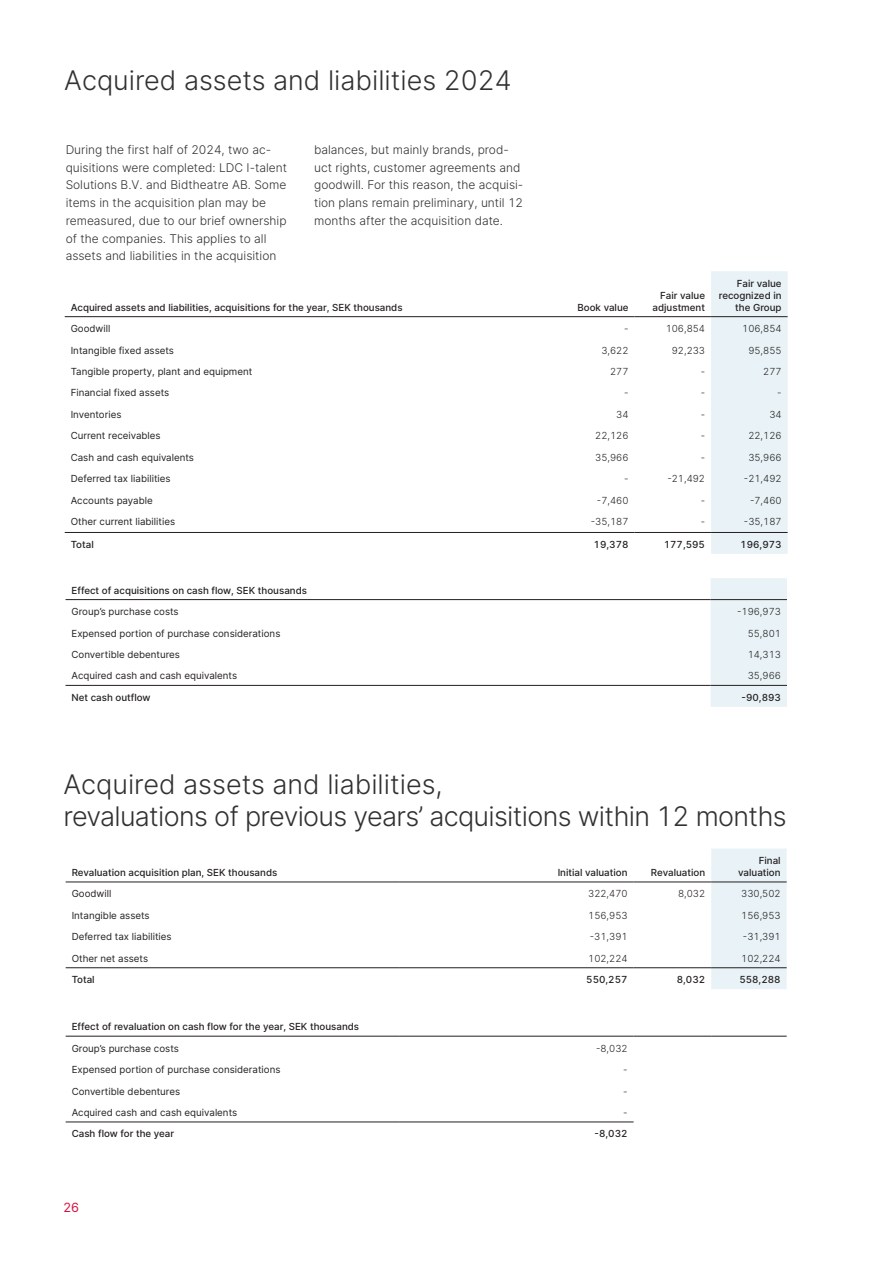
<style>
.page{position:relative;width:893px;height:1263px;background:#fff}
.page>*{position:absolute;margin:0;border:0;box-sizing:border-box;transform-origin:0 0}
.t1{font:300 27px/32.4px "Inter";letter-spacing:-.015em;color:#313132}
.t2{font:12.75px "Inter";color:#d7123e}
.Bread{font:300 12px/17.7px "Inter";color:#313132}
.Table_Text_Left{font:9.75px "Inter";color:#231f20}
.Table_Text_Left_fet{font:500 9.75px "Inter";color:#231f20}
.Siffror_normal{font:300 9.75px "Inter";color:#231f20}
.Table_Inter_Regular_Right{font:500 9.75px/12px "Inter";color:#231f20;text-align:right}
</style>
<div class="page">
<div style="left:711px;top:271px;width:77px;height:283px;background:#e9f3f7"></div>
<hr style="left:65px;top:316px;width:493px;height:1px;background:#231f20">
<hr style="left:558px;top:316px;width:76px;height:1px;background:#231f20">
<hr style="left:634px;top:316px;width:77px;height:1px;background:#231f20">
<hr style="left:711px;top:316px;width:77px;height:1px;background:#231f20">
<hr style="left:65px;top:532px;width:493px;height:1px;background:#231f20">
<hr style="left:558px;top:532px;width:76px;height:1px;background:#231f20">
<hr style="left:634px;top:532px;width:77px;height:1px;background:#231f20">
<hr style="left:711px;top:532px;width:77px;height:1px;background:#231f20">
<div style="left:711px;top:578px;width:76px;height:129px;background:#e9f3f7"></div>
<hr style="left:66px;top:599px;width:645px;height:1px;background:#231f20">
<hr style="left:711px;top:599px;width:76px;height:1px;background:#231f20">
<hr style="left:66px;top:685px;width:645px;height:1px;background:#231f20">
<hr style="left:711px;top:685px;width:76px;height:1px;background:#231f20">
<div style="left:711px;top:848px;width:76px;height:141px;background:#e9f3f7"></div>
<hr style="left:400px;top:882px;width:234px;height:1px;background:#231f20">
<hr style="left:634px;top:882px;width:77px;height:1px;background:#231f20">
<hr style="left:711px;top:882px;width:76px;height:1px;background:#231f20">
<hr style="left:66px;top:882px;width:334px;height:1px;background:#231f20">
<hr style="left:66px;top:967px;width:334px;height:1px;background:#231f20">
<hr style="left:400px;top:967px;width:234px;height:1px;background:#231f20">
<hr style="left:634px;top:967px;width:77px;height:1px;background:#231f20">
<hr style="left:711px;top:967px;width:76px;height:1px;background:#231f20">
<hr style="left:66px;top:1036px;width:334px;height:1px;background:#231f20">
<hr style="left:400px;top:1036px;width:234px;height:1px;background:#231f20">
<hr style="left:634px;top:1036px;width:77px;height:1px;background:#231f20">
<hr style="left:711px;top:1036px;width:76px;height:1px;background:#231f20">
<hr style="left:66px;top:1122px;width:334px;height:1px;background:#231f20">
<hr style="left:400px;top:1122px;width:234px;height:1px;background:#231f20">
<h2 class="t1" style="left:64px;top:64px;width:449px">Acquired assets and liabilities 2024</h2>
<p class="Bread" style="left:66px;top:141px;width:223px">During the first half of 2024, two ac&shy;quisitions were completed: LDC I-talent Solutions B.V. and Bidtheatre AB. Some items in the acquisition plan may be remeasured, due to our brief ownership of the companies. This applies to all assets and liabilities in the acquisition</p>
<p class="Bread" style="left:314px;top:141px;width:211px">balances, but mainly brands, prod&shy;uct rights, customer agreements and goodwill. For this reason, the acquisi&shy;tion plans remain preliminary, until 12 months after the acquisition date.</p>
<p class="Table_Text_Left_fet" style="left:71px;top:300px;width:333px">Acquired assets and liabilities, acquisitions for the year, SEK thousands</p>
<p class="Table_Inter_Regular_Right" style="left:577px;top:301px;width:52px">Book value</p>
<p class="Table_Inter_Regular_Right" style="left:653px;top:289px;width:54px">Fair value adjustment</p>
<p class="Table_Inter_Regular_Right" style="left:719px;top:277px;width:64px">Fair value recognized in the Group</p>
<p class="Table_Text_Left" style="left:71px;top:321px;width:41px">Goodwill</p>
<p class="Siffror_normal" style="left:624px;top:322px;width:6px">-</p>
<p class="Siffror_normal" style="left:666px;top:322px;width:41px">106,854</p>
<p class="Siffror_normal" style="left:742px;top:322px;width:41px">106,854</p>
<p class="Table_Text_Left" style="left:71px;top:343px;width:105px">Intangible fixed assets</p>
<p class="Siffror_normal" style="left:601px;top:343px;width:29px">3,622</p>
<p class="Siffror_normal" style="left:672px;top:343px;width:35px">92,233</p>
<p class="Siffror_normal" style="left:748px;top:343px;width:35px">95,855</p>
<p class="Table_Text_Left" style="left:71px;top:364px;width:183px">Tangible property, plant and equipment</p>
<p class="Siffror_normal" style="left:610px;top:365px;width:20px">277</p>
<p class="Siffror_normal" style="left:701px;top:365px;width:6px">-</p>
<p class="Siffror_normal" style="left:763px;top:365px;width:20px">277</p>
<p class="Table_Text_Left" style="left:71px;top:386px;width:100px">Financial fixed assets</p>
<p class="Siffror_normal" style="left:624px;top:386px;width:6px">-</p>
<p class="Siffror_normal" style="left:701px;top:386px;width:6px">-</p>
<p class="Siffror_normal" style="left:777px;top:386px;width:6px">-</p>
<p class="Table_Text_Left" style="left:71px;top:407px;width:52px">Inventories</p>
<p class="Siffror_normal" style="left:616px;top:407px;width:14px">34</p>
<p class="Siffror_normal" style="left:701px;top:407px;width:6px">-</p>
<p class="Siffror_normal" style="left:769px;top:407px;width:14px">34</p>
<p class="Table_Text_Left" style="left:71px;top:429px;width:91px">Current receivables</p>
<p class="Siffror_normal" style="left:595px;top:429px;width:35px">22,126</p>
<p class="Siffror_normal" style="left:701px;top:429px;width:6px">-</p>
<p class="Siffror_normal" style="left:748px;top:429px;width:35px">22,126</p>
<p class="Table_Text_Left" style="left:71px;top:450px;width:125px">Cash and cash equivalents</p>
<p class="Siffror_normal" style="left:595px;top:450px;width:35px">35,966</p>
<p class="Siffror_normal" style="left:701px;top:450px;width:6px">-</p>
<p class="Siffror_normal" style="left:748px;top:450px;width:35px">35,966</p>
<p class="Table_Text_Left" style="left:71px;top:472px;width:102px">Deferred tax liabilities</p>
<p class="Siffror_normal" style="left:624px;top:472px;width:6px">-</p>
<p class="Siffror_normal" style="left:667px;top:472px;width:39px">-21,492</p>
<p class="Siffror_normal" style="left:744px;top:472px;width:39px">-21,492</p>
<p class="Table_Text_Left" style="left:71px;top:493px;width:83px">Accounts payable</p>
<p class="Siffror_normal" style="left:597px;top:493px;width:33px">-7,460</p>
<p class="Siffror_normal" style="left:701px;top:493px;width:6px">-</p>
<p class="Siffror_normal" style="left:750px;top:493px;width:33px">-7,460</p>
<p class="Table_Text_Left" style="left:71px;top:514px;width:106px">Other current liabilities</p>
<p class="Siffror_normal" style="left:591px;top:515px;width:39px">-35,187</p>
<p class="Siffror_normal" style="left:701px;top:515px;width:6px">-</p>
<p class="Siffror_normal" style="left:744px;top:515px;width:39px">-35,187</p>
<p class="Table_Text_Left_fet" style="left:71px;top:537px;width:25px">Total</p>
<p class="Table_Inter_Regular_Right" style="left:594px;top:538px;width:36px">19,378</p>
<p class="Table_Inter_Regular_Right" style="left:664px;top:538px;width:43px">177,595</p>
<p class="Table_Inter_Regular_Right" style="left:740px;top:538px;width:43px">196,973</p>
<p class="Table_Text_Left_fet" style="left:72px;top:583px;width:237px">Effect of acquisitions on cash flow, SEK thousands</p>
<p class="Table_Text_Left" style="left:72px;top:604px;width:109px">Group’s purchase costs</p>
<p class="Siffror_normal" style="left:737px;top:605px;width:45px">-196,973</p>
<p class="Table_Text_Left" style="left:72px;top:626px;width:210px">Expensed portion of purchase considerations</p>
<p class="Siffror_normal" style="left:748px;top:626px;width:35px">55,801</p>
<p class="Table_Text_Left" style="left:72px;top:647px;width:110px">Convertible debentures</p>
<p class="Siffror_normal" style="left:748px;top:647px;width:35px">14,313</p>
<p class="Table_Text_Left" style="left:72px;top:669px;width:167px">Acquired cash and cash equivalents</p>
<p class="Siffror_normal" style="left:748px;top:669px;width:35px">35,966</p>
<p class="Table_Text_Left_fet" style="left:72px;top:690px;width:81px">Net cash outflow</p>
<p class="Table_Inter_Regular_Right" style="left:742px;top:691px;width:41px">-90,893</p>
<h2 class="t1" style="left:64px;top:767px;width:725px">Acquired assets and liabilities,<br>revaluations of previous years’ acquisitions within 12 months</h2>
<p class="Table_Text_Left_fet" style="left:72px;top:865px;width:207px">Revaluation acquisition plan, SEK thousands</p>
<p class="Table_Inter_Regular_Right" style="left:558px;top:866px;width:71px">Initial valuation</p>
<p class="Table_Inter_Regular_Right" style="left:651px;top:866px;width:56px">Revaluation</p>
<p class="Table_Inter_Regular_Right" style="left:759px;top:854px;width:23px">Final</p>
<p class="Table_Inter_Regular_Right" style="left:738px;top:866px;width:44px">valuation</p>
<p class="Table_Text_Left" style="left:72px;top:887px;width:41px">Goodwill</p>
<p class="Siffror_normal" style="left:588px;top:887px;width:41px">322,470</p>
<p class="Siffror_normal" style="left:678px;top:887px;width:29px">8,032</p>
<p class="Siffror_normal" style="left:741px;top:887px;width:41px">330,502</p>
<p class="Table_Text_Left" style="left:72px;top:908px;width:79px">Intangible assets</p>
<p class="Siffror_normal" style="left:588px;top:908px;width:41px">156,953</p>
<p class="Siffror_normal" style="left:741px;top:908px;width:41px">156,953</p>
<p class="Table_Text_Left" style="left:72px;top:930px;width:102px">Deferred tax liabilities</p>
<p class="Siffror_normal" style="left:590px;top:930px;width:39px">-31,391</p>
<p class="Siffror_normal" style="left:743px;top:930px;width:39px">-31,391</p>
<p class="Table_Text_Left" style="left:72px;top:951px;width:78px">Other net assets</p>
<p class="Siffror_normal" style="left:588px;top:951px;width:41px">102,224</p>
<p class="Siffror_normal" style="left:741px;top:951px;width:41px">102,224</p>
<p class="Table_Text_Left_fet" style="left:72px;top:972px;width:25px">Total</p>
<p class="Table_Inter_Regular_Right" style="left:586px;top:973px;width:43px">550,257</p>
<p class="Table_Inter_Regular_Right" style="left:677px;top:973px;width:30px">8,032</p>
<p class="Table_Inter_Regular_Right" style="left:739px;top:973px;width:43px">558,288</p>
<p class="Table_Text_Left_fet" style="left:72px;top:1019px;width:289px">Effect of revaluation on cash flow for the year, SEK thousands</p>
<p class="Table_Text_Left" style="left:72px;top:1041px;width:109px">Group’s purchase costs</p>
<p class="Siffror_normal" style="left:596px;top:1041px;width:33px">-8,032</p>
<p class="Table_Text_Left" style="left:72px;top:1062px;width:210px">Expensed portion of purchase considerations</p>
<p class="Siffror_normal" style="left:623px;top:1062px;width:6px">-</p>
<p class="Table_Text_Left" style="left:72px;top:1084px;width:110px">Convertible debentures</p>
<p class="Siffror_normal" style="left:623px;top:1084px;width:6px">-</p>
<p class="Table_Text_Left" style="left:72px;top:1105px;width:167px">Acquired cash and cash equivalents</p>
<p class="Siffror_normal" style="left:623px;top:1105px;width:6px">-</p>
<p class="Table_Text_Left_fet" style="left:72px;top:1127px;width:104px">Cash flow for the year</p>
<p class="Table_Inter_Regular_Right" style="left:595px;top:1127px;width:34px">-8,032</p>
<h2 class="t2" style="left:64px;top:1198px;width:17px">26</h2>
</div>
